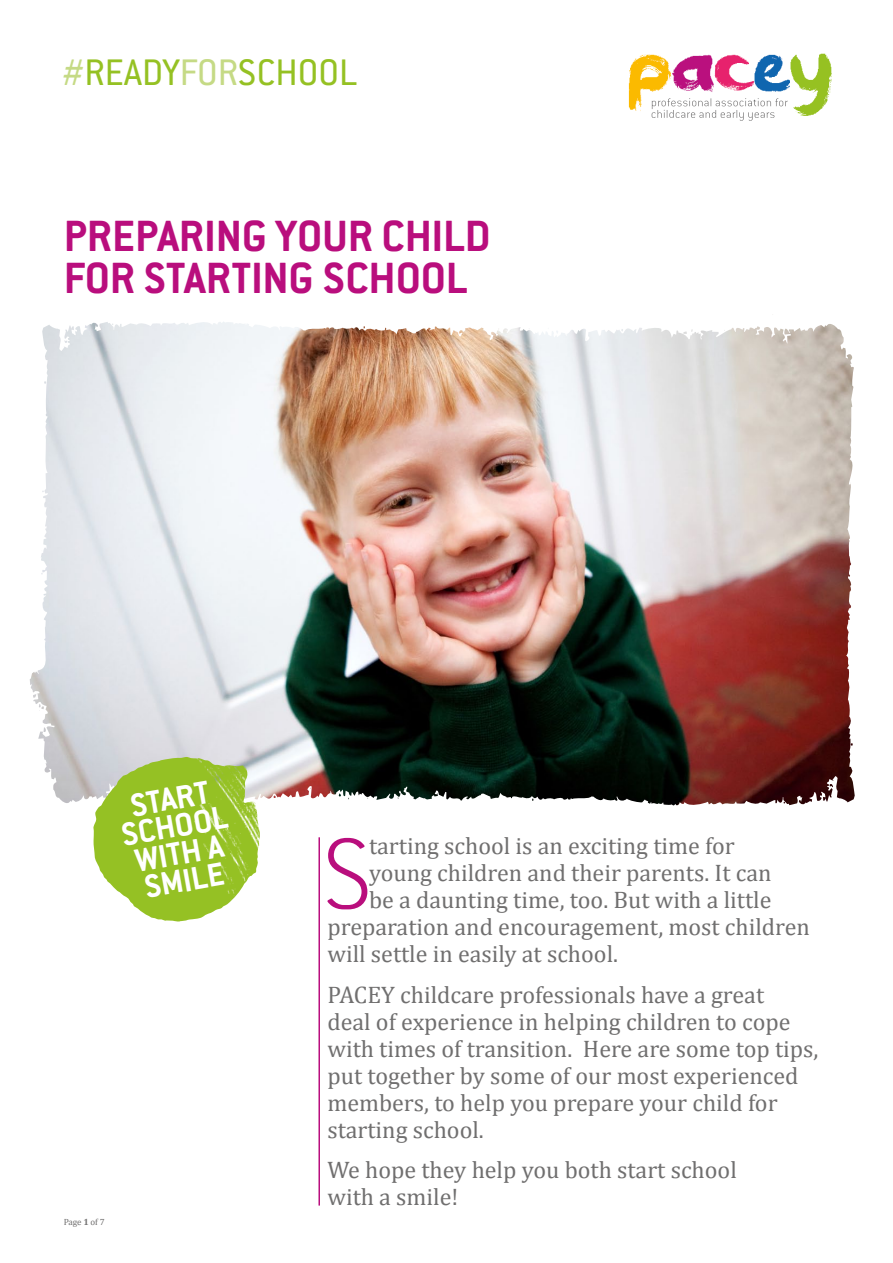
<style>
.page{position:relative;width:893px;height:1263px;background:#fff}
.page>*{position:absolute;margin:0;border:0;box-sizing:border-box;transform-origin:0 0}
.t1{font:200 109.95px "Conduit ITC Std";color:#b90e7d}
.t2{font:700 48px/42px "Conduit ITC Std";color:#b90e7d}
.t3{font:40.65px "Conduit ITC Std";color:#95c123}
.t4{font:700 35.55px/27.6px "Conduit ITC Std";color:#fff;text-align:center}
.t5{font:24px/27px "Cambria";color:#706f6f}
.t6{font:9px "Cambria";letter-spacing:-.01em;color:#706f6f}
.s1{color:#c5da85}
.s2{font-weight:700}
</style>
<div class="page">
<img style="left:671px;top:54px;width:84px;height:38px">
<img style="left:755px;top:54px;width:36px;height:38px">
<img style="left:628px;top:54px;width:43px;height:62px">
<img style="left:791px;top:53px;width:41px;height:63px">
<svg style="left:652px;top:98px;width:136px;height:23px"></svg>
<hr style="left:318px;top:837px;width:2px;height:368px;background:#b90e7d">
<img style="left:30px;top:324px;width:825px;height:482px">
<img style="left:42px;top:322px;width:731px;height:31px">
<img style="left:93px;top:757px;width:167px;height:165px">
<h3 class="t3" style="left:62px;top:48px;width:296px"><span class="s1">#</span>READY<span class="s1">FOR</span>SCHOOL</h3>
<h2 class="t2" style="left:64px;top:214px;width:428px">PREPARING YOUR CHILD<br>FOR STARTING SCHOOL</h2>
<h3 class="t4" style="left:114px;top:793px;width:109px;rotate:-10deg">ST ART<br>SCHOOL<br>WITH A<br>SMILE</h3>
<p class="t6" style="left:64px;top:1216px;width:43px">Page <span class="s2">1</span> of 7</p>
<h1 class="t1" style="left:323px;top:807px;width:51px">S</h1>
<p class="t5" style="left:369px;top:832px;width:367px">tarting school is an exciting time for</p>
<p class="t5" style="left:369px;top:859px;width:404px">young children and their parents. It can</p>
<p class="t5" style="left:369px;top:886px;width:404px">be a daunting time, too. But with a little</p>
<p class="t5" style="left:327px;top:913px;width:484px">preparation and encouragement, most children</p>
<p class="t5" style="left:327px;top:940px;width:292px">will settle in easily at school.</p>
<p class="t5" style="left:327px;top:981px;width:493px">PACEY childcare professionals have a great<br>deal of experience in helping children to cope with times of transition. Here are some top tips, put together by some of our most experienced members, to help you prepare your child for starting school.</p>
<p class="t5" style="left:327px;top:1156px;width:411px">We hope they help you both start school with a smile!</p>
</div>
